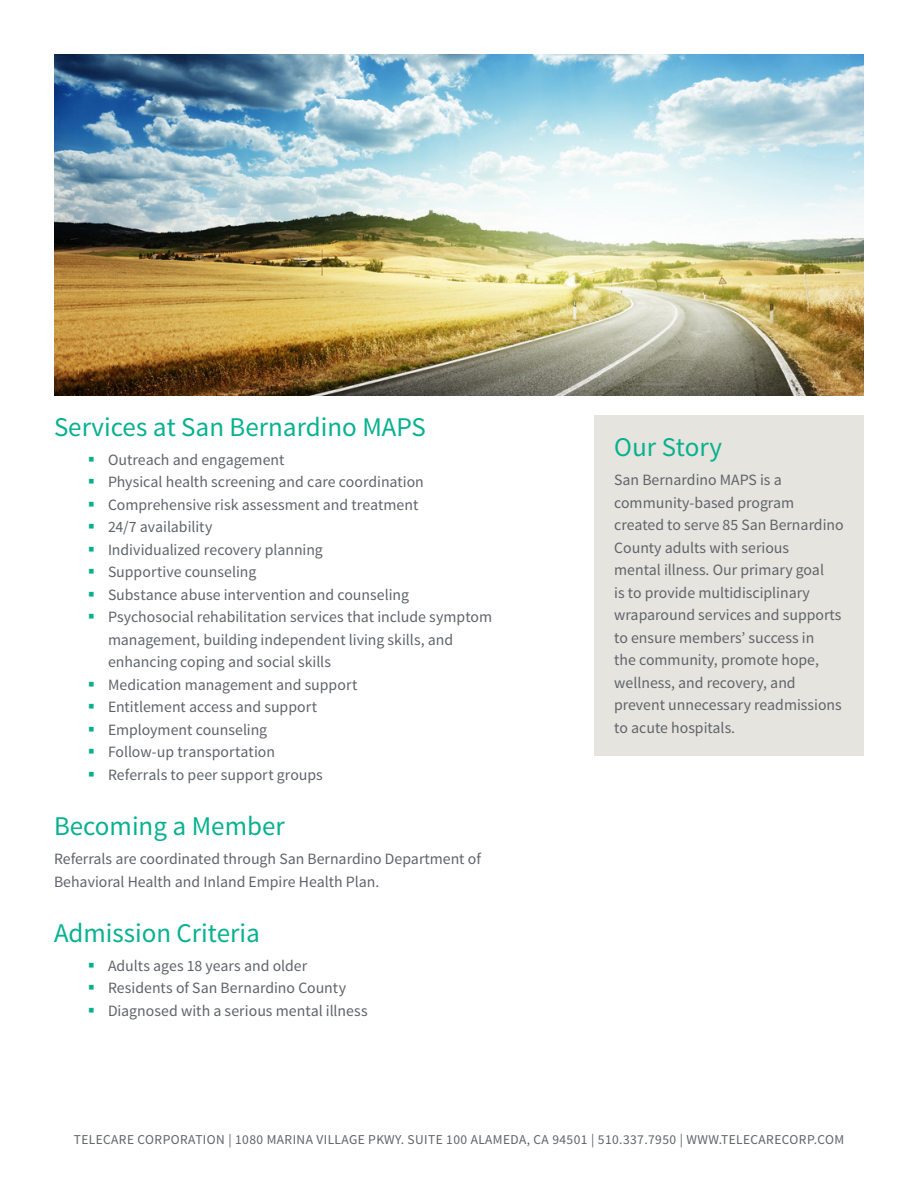
<style>
.page{position:relative;width:918px;height:1188px;background:#fff}
.page>*{position:absolute;margin:0;border:0;box-sizing:border-box;transform-origin:0 0}
.Header_1{font:27px "Source Sans Pro";color:#07b18f}
.t1{font:15.75px/22.5px "Source Sans Pro";color:#5f6369}
.t2{font:13.5px "Source Sans Pro";letter-spacing:.03em;color:#5f6369}
</style>
<div class="page">
<img style="left:54px;top:54px;width:810px;height:342px">
<div style="left:594px;top:416px;width:270px;height:340px;background:#e6e4df"></div>
<p class="Header_1" style="left:54px;top:410px;width:373px">Services at San Bernardino MAPS</p>
<p class="t1" style="left:108px;top:449px;width:178px">Outreach and engagement</p>
<p class="t1" style="left:108px;top:471px;width:317px">Physical health screening and care coordination</p>
<p class="t1" style="left:108px;top:494px;width:312px">Comprehensive risk assessment and treatment</p>
<p class="t1" style="left:108px;top:516px;width:106px">24/7 availability</p>
<p class="t1" style="left:108px;top:539px;width:216px">Individualized recovery planning</p>
<p class="t1" style="left:108px;top:561px;width:150px">Supportive counseling</p>
<p class="t1" style="left:108px;top:584px;width:302px">Substance abuse intervention and counseling</p>
<p class="t1" style="left:108px;top:606px;width:386px">Psychosocial rehabilitation services that include symptom management, building independent living skills, and enhancing coping and social skills</p>
<p class="t1" style="left:108px;top:674px;width:251px">Medication management and support</p>
<p class="t1" style="left:108px;top:696px;width:211px">Entitlement access and support</p>
<p class="t1" style="left:108px;top:719px;width:161px">Employment counseling</p>
<p class="t1" style="left:108px;top:741px;width:169px">Follow-up transportation</p>
<p class="t1" style="left:108px;top:764px;width:216px">Referrals to peer support groups</p>
<p class="Header_1" style="left:54px;top:809px;width:232px">Becoming a Member</p>
<p class="t1" style="left:54px;top:848px;width:428px">Referrals are coordinated through San Bernardino Department of<br>Behavioral Health and Inland Empire Health Plan.</p>
<p class="Header_1" style="left:54px;top:916px;width:208px">Admission Criteria</p>
<p class="t1" style="left:108px;top:955px;width:201px">Adults ages 18 years and older</p>
<p class="t1" style="left:108px;top:977px;width:240px">Residents of San Bernardino County</p>
<p class="t1" style="left:108px;top:1000px;width:261px">Diagnosed with a serious mental illness</p>
<p class="Header_1" style="left:614px;top:430px;width:109px">Our Story</p>
<p class="t1" style="left:614px;top:469px;width:231px">San Bernardino MAPS is a community-based program created to serve 85 San Bernardino<br>County adults with serious<br>mental illness. Our primary goal<br>is to provide multidisciplinary wraparound services and supports to ensure members’ success in<br>the community, promote hope, wellness, and recovery, and prevent unnecessary readmissions to acute hospitals.</p>
<p class="t2" style="left:74px;top:1131px;width:772px">TELECARE CORPORATION | 1080 MARINA VILLAGE PKWY. SUITE 100 ALAMEDA, CA 94501 | 510.337.7950 | WWW.TELECARECORP.COM</p>
</div>
